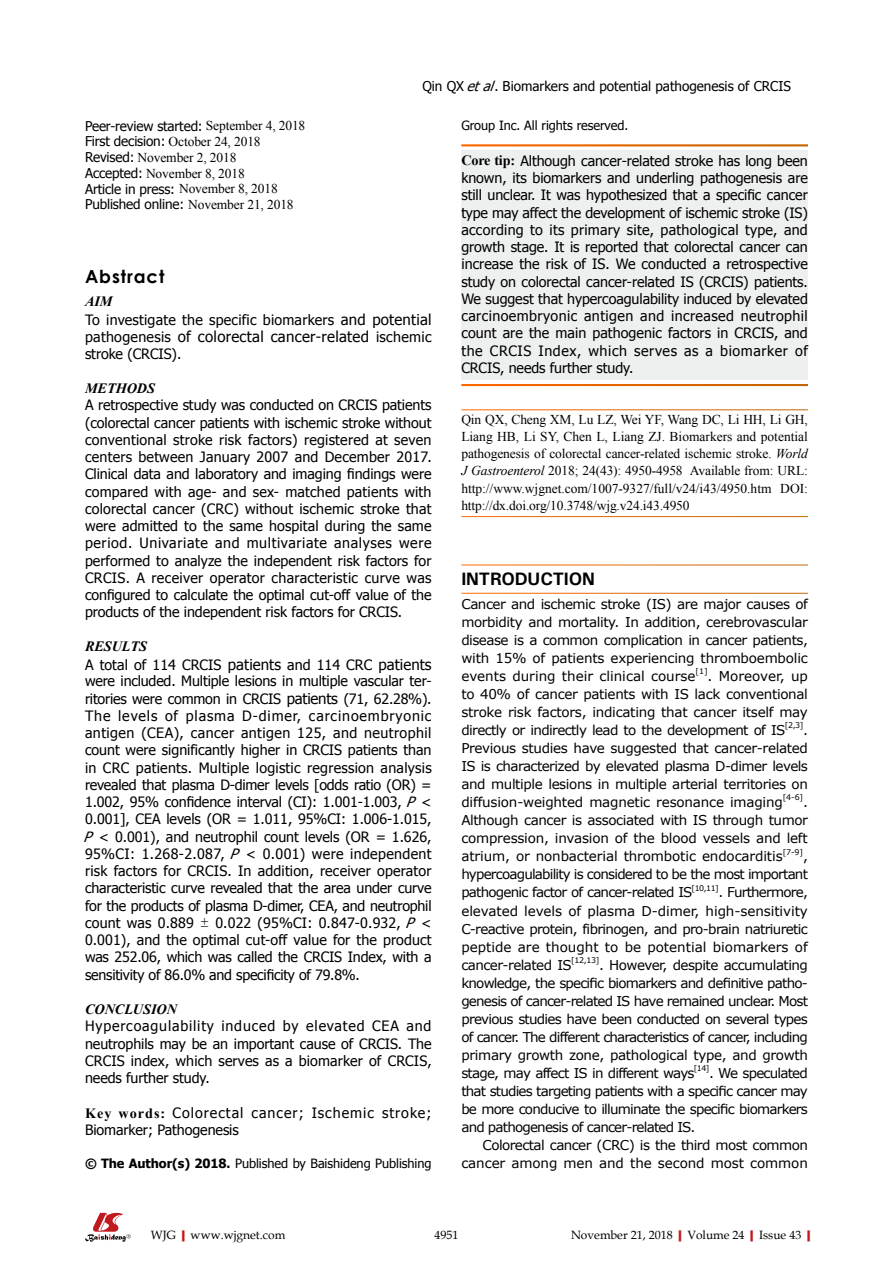
<style>
.page{position:relative;width:893px;height:1263px;background:#fff}
.page>*{position:absolute;margin:0;border:0;box-sizing:border-box;transform-origin:0 0}
.t1{font:700 18px "Univers";letter-spacing:-.01em;color:#000}
.t2{font:700 18px "Century Gothic";letter-spacing:.05em;color:#000}
.t3{font:15px "Tahoma";letter-spacing:.02em;color:#000}
.t4{font:14.25px/17.2px "Tahoma";color:#000}
.t5{font:14.25px/16.8px "Tahoma";letter-spacing:.065em;color:#000}
.t6{font:13.5px/18px "Verdana";letter-spacing:-.045em;color:#000;text-align:justify}
.t7{font:13.5px/15.8px "Times New Roman";letter-spacing:-.01em;color:#000}
.t8{font:13.5px "Tahoma";color:#000}
.t9{font:13.5px "Verdana";letter-spacing:-.01em;color:#000}
.t10{font:12.75px "Tahoma";letter-spacing:-.005em;color:#000}
.t11{font:12px "Book Antiqua";color:#000}
.t12{font:7.8px "Verdana";letter-spacing:-.06em;color:#000}
.s1{font-style:italic}
.s2{font-family:"Tahoma"}
.s3{font-family:"Times New Roman";font-weight:700;font-style:italic}
.s4{font-size:15px}
.s5{font-size:14.25px}
.s6{font-family:"Garamond";font-size:13.5px}
.s7{font-family:"Times New Roman";font-weight:700}
.s8{font-weight:700}
.s9{font-weight:700;color:#c01920}
</style>
<div class="page">
<div style="left:461px;top:150px;width:347px;height:230px;background:#eeefef"></div>
<svg style="left:85px;top:1213px;width:46px;height:29px"></svg>
<p class="t8" style="left:422px;top:77px;width:370px">Qin QX <span class="s1">etal</span>. Biomarkers and potential pathogenesis of CRCIS</p>
<p class="t7" style="left:85px;top:118px;width:222px"><span class="s2">Peer-review started:</span> September 4, 2018<br><span class="s2">First decision:</span> October 24, 2018<br><span class="s2">Revised:</span> November 2, 2018<br><span class="s2">Accepted:</span> November 8, 2018<br><span class="s2">Article in press:</span> November 8, 2018<br><span class="s2">Published online:</span> November 21, 2018</p>
<p class="t2" style="left:85px;top:263px;width:81px">Abstract</p>
<p class="t4" style="left:85px;top:291px;width:348px;line-height:18.1px"><span class="s3">AIM<br></span>To investigate the specific biomarkers <span class="s4">and potential</span></p>
<p class="t3" style="left:85px;top:326px;width:348px"><span class="s5">pathogenesis</span> of colorectal cancer-related <span class="s5">ischemic</span></p>
<p class="t4" style="left:85px;top:344px;width:98px">stroke (CRCIS).</p>
<p class="t4" style="left:85px;top:378px;width:348px"><span class="s3">METHODS<br></span>A retrospective study was conducted on CRCIS patients (colorectal cancer patients with ischemic stroke without conventional stroke risk factors) registered at seven centers between January 2007 and December 2017.<br>Clinical data and laboratory and imaging findings were compared with age- and sex- matched patients with colorectal cancer (CRC) without ischemic stroke that were admitted to the same hospital during the same period. Univariate and multivariate analyses were performed to analyze the independent risk factors for CRCIS. A receiver operator characteristic curve was configured to calculate the optimal cut-off value of the products of the independent risk factors for CRCIS.</p>
<p class="t4" style="left:83px;top:637px;width:350px"><span class="s3">RESULTS<br></span>A total of 114 CRCIS <span class="s4">patients</span> and 114 CRC <span class="s4">patients </span>were included. Multiple lesions in multiple vascular ter&shy;ritories were common in CRCIS <span class="s4">patients</span> (71, 62.28%).<br>The levels of plasma D-dimer, carcinoembryonic antigen (CEA), cancer antigen 125, and neutrophil count were significantly higher in CRCIS patients than in CRC patients. Multiple logistic regression analysis revealed that plasma D-dimer levels [odds ratio (OR) = 1.002, 95% confidence interval (CI): 1.001-1.003, <span class="s1">P</span> &lt; 0.001], CEA levels (OR = 1.011, 95%CI: 1.006-1.015, <span class="s1">P</span> &lt; 0.001), and neutrophil count levels (OR = 1.626, 95%CI: 1.268-2.087, <span class="s1">P</span> &lt; 0.001) were independent risk factors for CRCIS. In addition, receiver operator characteristic curve revealed that the area under curve for the products of plasma D-dimer, CEA, and neutrophil count was 0.889 <span class="s6">±</span> 0.022 (95%CI: 0.847-0.932, <span class="s1">P</span> &lt; 0.001), and the optimal cut-off value for the product was 252.06, which was called the CRCIS Index, with a sensitivity of 86.0% and specificity of 79.8%.</p>
<p class="t4" style="left:85px;top:999px;width:348px"><span class="s3">CONCLUSION<br></span>Hypercoagulability induced by elevated CEA and neutrophils may be an important cause of CRCIS. The CRCIS index, which serves as a biomarker of CRCIS, needs further study.</p>
<p class="t5" style="left:85px;top:1104px;width:348px"><span class="s7">Key words:</span> Colorectal cancer; Ischemic stroke;<br>Biomarker; Pathogenesis</p>
<p class="t10" style="left:85px;top:1155px;width:348px"><span class="s8">© The Author(s) 2018.</span> Published by Baishideng Publishing</p>
<p class="t10" style="left:461px;top:117px;width:168px">Group Inc. All rights reserved.</p>
<p class="t4" style="left:461px;top:151px;width:348px;text-align:justify"><span class="s7">Core tip:</span> Although cancer-related stroke has long been known, its biomarkers and underling pathogenesis are still unclear. It was hypothesized that a specific cancer type may affect the development of ischemic stroke (IS) according to its primary site, pathological type, and growth stage. It is reported that colorectal cancer can increase the risk of IS. We conducted a retrospective study on colorectal cancer-related IS (CRCIS) patients.<br>We suggest that hypercoagulability induced by elevated carcinoembryonic antigen and increased neutrophil count are the main pathogenic factors in CRCIS, and the CRCIS Index, which serves as a biomarker of CRCIS, needs further study.</p>
<p class="t7" style="left:461px;top:410px;width:348px;line-height:17.2px;text-align:justify">Qin QX, Cheng XM, Lu LZ, Wei YF, Wang DC, Li HH, Li GH, Liang HB, Li SY, Chen L, Liang ZJ. Biomarkers and potential pathogenesis of colorectal cancer-related ischemic stroke. <span class="s1">World J Gastroenterol</span> 2018; 24(43): 4950-4958 Available from: URL: http://www.wjgnet.com/1007-9327/full/v24/i43/4950.htm DOI: http://dx.doi.org/10.3748/wjg.v24.i43.4950</p>
<p class="t1" style="left:461px;top:567px;width:135px">INTRODUCTION</p>
<p class="t6" style="left:461px;top:594px;width:348px">Cancer and ischemic stroke (IS) are major causes of morbidity and mortality. In addition, cerebrovascular disease is a common complication in cancer patients, with 15% of patients experiencing thromboembolic events during their clinical course</p>
<p class="t12" style="left:695px;top:666px;width:14px">[1]</p>
<p class="t6" style="left:461px;top:666px;width:348px;text-indent:246px">. Moreover, up to 40% of cancer patients with IS lack conventional stroke risk factors, indicating that cancer itself may directly or indirectly lead to the development of IS</p>
<p class="t12" style="left:785px;top:720px;width:20px">[2,3]</p>
<p class="t6" style="left:461px;top:720px;width:348px;text-indent:342px">.<br>Previous studies have suggested that cancer-related IS is characterized by elevated plasma D-dimer levels and multiple lesions in multiple arterial territories on diffusion-weighted magnetic resonance imaging</p>
<p class="t12" style="left:783px;top:793px;width:22px">[4-6]</p>
<p class="t6" style="left:461px;top:793px;width:348px;text-indent:342px">.<br>Although cancer is associated with IS through tumor compression, invasion of the blood vessels and left atrium, or nonbacterial thrombotic endocarditis</p>
<p class="t12" style="left:783px;top:847px;width:22px">[7-9]</p>
<p class="t6" style="left:461px;top:847px;width:348px;text-indent:342px">, hypercoagulability is considered to be the most important pathogenic factor of cancer-related IS</p>
<p class="t12" style="left:692px;top:883px;width:29px">[10,11]</p>
<p class="t6" style="left:461px;top:883px;width:348px;text-indent:257px">. Furthermore, elevated levels of plasma D-dimer, high-sensitivity C-reactive protein, fibrinogen, and pro-brain natriuretic peptide are thought to be potential biomarkers of cancer-related IS</p>
<p class="t12" style="left:571px;top:955px;width:30px">[12,13]</p>
<p class="t6" style="left:461px;top:955px;width:348px;text-indent:138px">. However, despite accumulating knowledge, the specific biomarkers and definitive patho&shy;genesis of cancer-related IS have remained unclear. Most previous studies have been conducted on several types of cancer. The different characteristics of cancer, including primary growth zone, pathological type, and growth stage, may affect IS in different ways</p>
<p class="t12" style="left:694px;top:1063px;width:17px">[14]</p>
<p class="t6" style="left:709px;top:1064px;width:100px">. We speculated</p>
<p class="t6" style="left:461px;top:1082px;width:348px">that studies targeting patients with a specific cancer may</p>
<p class="t6" style="left:461px;top:1100px;width:348px">be more conducive to illuminate the specific biomarkers</p>
<p class="t6" style="left:461px;top:1118px;width:236px">and pathogenesis of cancer-related IS.</p>
<p class="t6" style="left:483px;top:1136px;width:327px">Colorectal cancer (CRC) is the third most common</p>
<p class="t9" style="left:461px;top:1155px;width:348px">cancer among men and the second most common</p>
<p class="t11" style="left:151px;top:1226px;width:136px">WJG<span class="s9">|</span>www.wjgnet.com</p>
<p class="t11" style="left:434px;top:1226px;width:25px">4951</p>
<p class="t11" style="left:571px;top:1226px;width:246px">November 21, 2018<span class="s9">|</span>Volume 24<span class="s9">|</span>Issue 43<span class="s9">|</span></p>
</div>
